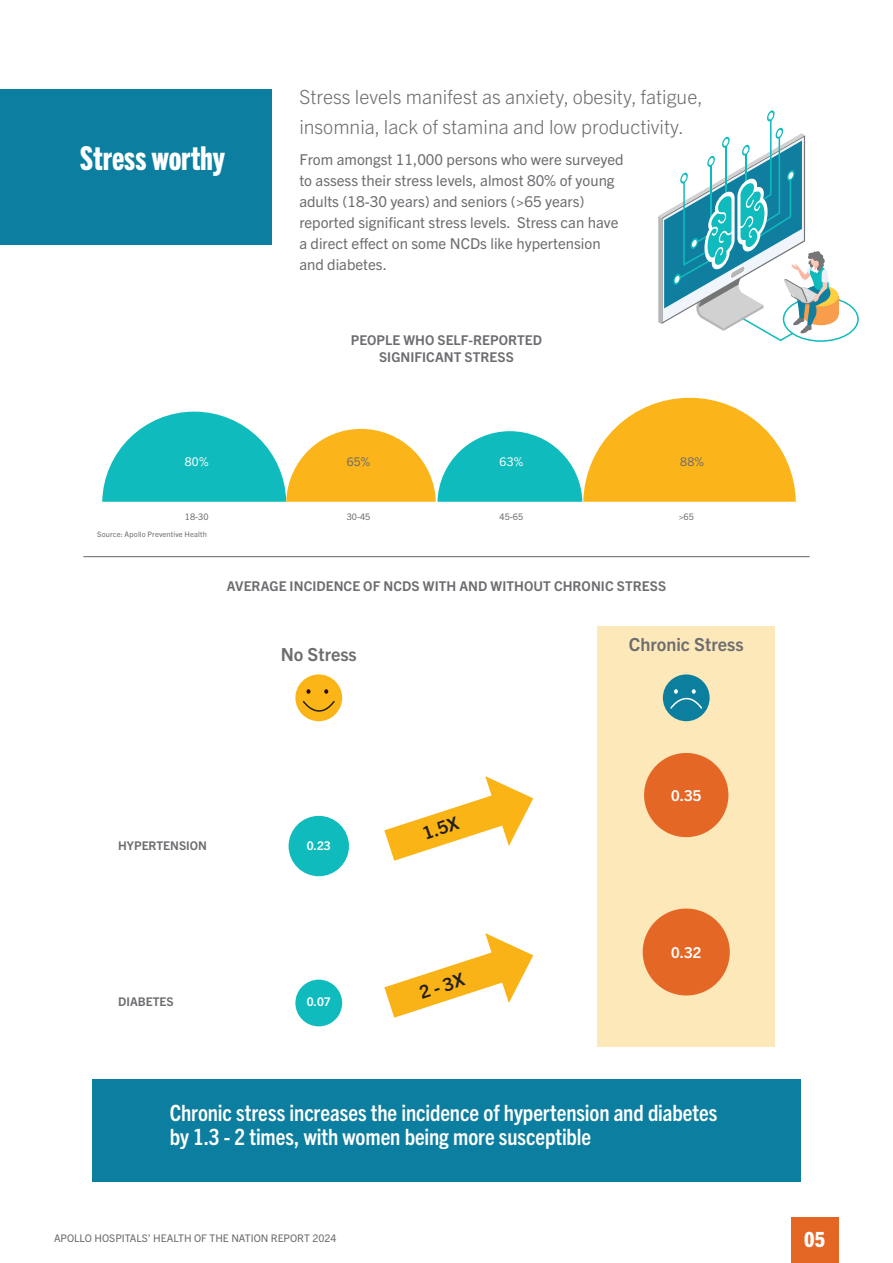
<style>
.page{position:relative;width:893px;height:1263px;background:#fff}
.page>*{position:absolute;margin:0;border:0;box-sizing:border-box;transform-origin:0 0}
.t1{font:33px "Trade Gothic Next LT Pro Hv Cm";color:#fff}
.t2{font:700 condensed 22.5px/24px "Trade Gothic Next LT Pro";letter-spacing:-.005em;color:#fff}
.t3{font:800 condensed 21px "Trade Gothic Next LT Pro";color:#fff}
.t4{font:300 19.5px/30px "Trade Gothic Next LT Pro";color:#6c6d70}
.t5{font:700 18px "Trade Gothic Next LT Pro";color:#6c6d70}
.t6{font:700 18px "Trade Gothic Next LT Pro";color:#231f20}
.t7{font:15px/21px "Trade Gothic Next LT Pro";color:#6c6d70}
.t8{font:700 15px "Trade Gothic Next LT Pro";color:#fff}
.t9{font:700 13.5px/16.5px "Trade Gothic Next LT Pro";letter-spacing:.005em;color:#6c6d70;text-align:center}
.t10{font:700 12px "Trade Gothic Next LT Pro";color:#6c6d70}
.t11{font:700 12px "Trade Gothic Next LT Pro";color:#fff}
.t12{font:12px "Trade Gothic Next LT Pro";color:#fff}
.t13{font:12px "Trade Gothic Next LT Pro";color:#6c6d70}
.t14{font:10.5px "Trade Gothic Next LT Pro";color:#6c6d70}
.t15{font:9px "Trade Gothic Next LT Pro";color:#6c6d70}
.t16{font:7.5px "Trade Gothic Next LT Pro";letter-spacing:.02em;color:#6c6d70}
</style>
<div class="page">
<div style="left:0;top:89px;width:271px;height:156px;background:#0c7e9f"></div>
<div style="left:791px;top:1217px;width:47px;height:46px;background:#e36625"></div>
<hr style="left:83px;top:556px;width:727px;height:1px;background:#737578">
<svg style="left:658px;top:110px;width:201px;height:232px"></svg>
<svg style="left:102px;top:398px;width:694px;height:104px"></svg>
<div style="left:92px;top:1079px;width:709px;height:102px;background:#0c7e9f"></div>
<div style="left:289px;top:816px;width:60px;height:60px;background:#0fbbbd;border-radius:50%"></div>
<svg style="left:295px;top:674px;width:47px;height:47px"></svg>
<div style="left:298px;top:677px;width:42px;height:42px;background:#fbb516;border-radius:50%"></div>
<svg style="left:302px;top:689px;width:34px;height:33px"></svg>
<div style="left:295px;top:980px;width:47px;height:46px;background:#0fbbbd;border-radius:50%"></div>
<div style="left:598px;top:626px;width:177px;height:421px;background:#fde8b9"></div>
<div style="left:644px;top:753px;width:84px;height:84px;background:#e56725;border-radius:50%"></div>
<div style="left:643px;top:908px;width:87px;height:87px;background:#e56725;border-radius:50%"></div>
<svg style="left:663px;top:674px;width:47px;height:47px"></svg>
<div style="left:665px;top:677px;width:42px;height:42px;background:#0c7e9e;border-radius:50%"></div>
<svg style="left:670px;top:689px;width:33px;height:20px"></svg>
<svg style="left:384px;top:776px;width:150px;height:85px"></svg>
<svg style="left:384px;top:933px;width:150px;height:85px"></svg>
<h1 class="t1" style="left:80px;top:136px;width:146px">Stress worthy</h1>
<h3 class="t4" style="left:299px;top:81px;width:405px">Stress levels manifest as anxiety, obesity, fatigue, insomnia, lack of stamina and low productivity.</h3>
<p class="t7" style="left:299px;top:148px;width:326px">From amongst 11,000 persons who were surveyed to assess their stress levels, almost 80% of young adults (18-30 years) and seniors (&gt;65 years) reported significant stress levels. Stress can have a direct effect on some NCDs like hypertension and diabetes.</p>
<p class="t9" style="left:351px;top:331px;width:193px">PEOPLE WHO SELF-REPORTED<br>SIGNIFICANT STRESS</p>
<p class="t12" style="left:185px;top:453px;width:25px">80%</p>
<p class="t13" style="left:347px;top:453px;width:25px">65%</p>
<p class="t12" style="left:499px;top:453px;width:25px">63%</p>
<p class="t13" style="left:680px;top:453px;width:26px">88%</p>
<p class="t15" style="left:185px;top:510px;width:25px">18-30</p>
<p class="t15" style="left:347px;top:510px;width:25px">30-45</p>
<p class="t15" style="left:500px;top:510px;width:25px">45-65</p>
<p class="t15" style="left:678px;top:510px;width:17px">&gt;65</p>
<p class="t16" style="left:97px;top:529px;width:111px">Source: Apollo Preventive Health</p>
<p class="t9" style="left:227px;top:577px;width:441px">AVERAGE INCIDENCE OF NCDS WITH AND WITHOUT CHRONIC STRESS</p>
<p class="t5" style="left:281px;top:642px;width:78px">No Stress</p>
<p class="t5" style="left:629px;top:631px;width:116px">Chronic Stress</p>
<p class="t10" style="left:118px;top:837px;width:90px">HYPERTENSION</p>
<p class="t10" style="left:118px;top:994px;width:57px">DIABETES</p>
<p class="t11" style="left:307px;top:837px;width:26px">0.23</p>
<p class="t11" style="left:307px;top:994px;width:26px">0.07</p>
<p class="t6" style="left:419px;top:823px;width:38px;rotate:-20deg">1.5X</p>
<p class="t6" style="left:416px;top:981px;width:48px;rotate:-19deg">2 - 3X</p>
<p class="t8" style="left:671px;top:785px;width:32px">0.35</p>
<p class="t8" style="left:671px;top:942px;width:32px">0.32</p>
<h2 class="t2" style="left:170px;top:1100px;width:549px">Chronic stress increases the incidence of hypertension and diabetes by 1.3 - 2 times, with women being more susceptible</h2>
<p class="t14" style="left:54px;top:1231px;width:284px">APOLLO HOSPITALS’ HEALTH OF THE NATION REPORT 2024</p>
<h3 class="t3" style="left:804px;top:1225px;width:22px">05</h3>
</div>
